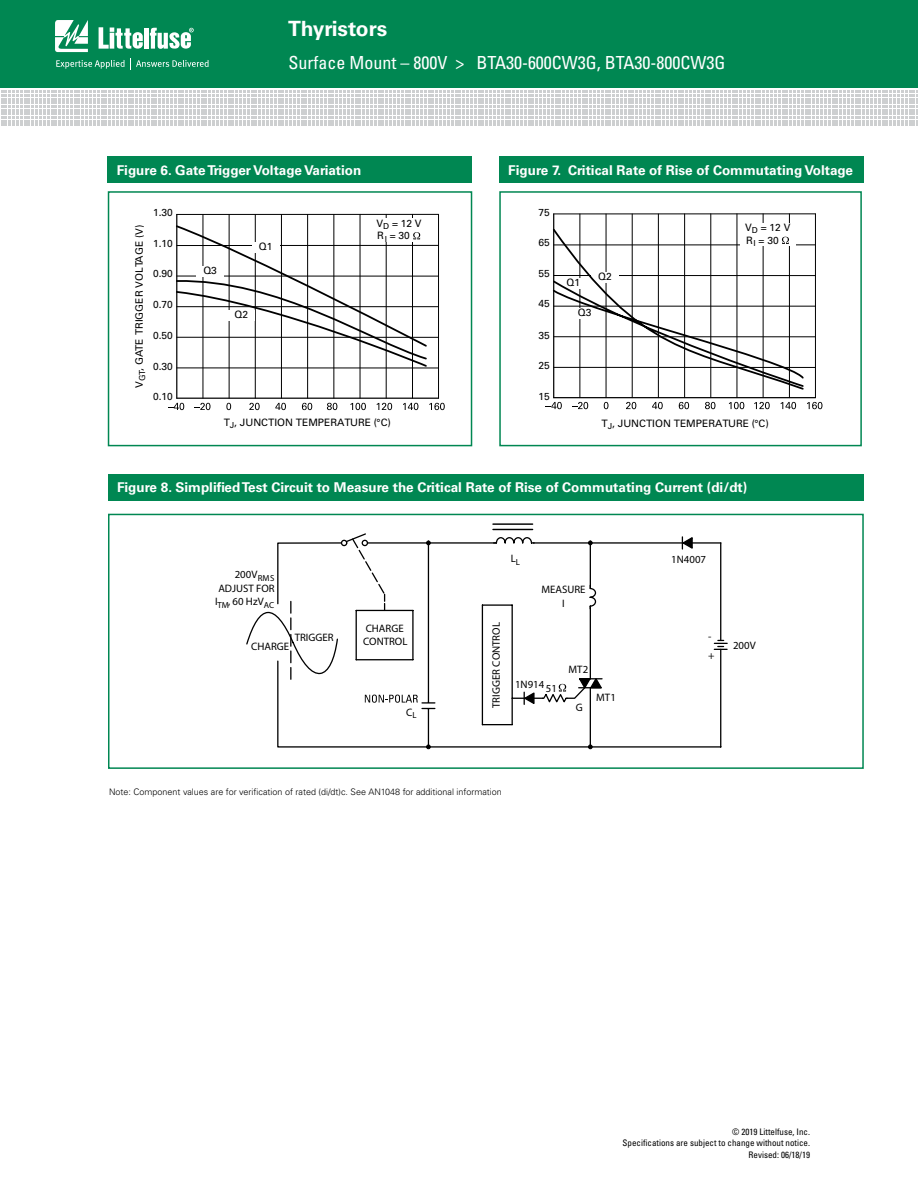
<style>
.page{position:relative;width:918px;height:1188px;background:#fff}
.page>*{position:absolute;margin:0;border:0;box-sizing:border-box;transform-origin:0 0}
.t1{font:700 21px "Univers LT Std";color:#fff}
.t2{font:condensed 18px "Univers LT Std";color:#fff}
.t3{font:700 13.5px "Univers LT Std";color:#fff}
.t4{font:10.8px/13.5px "Myriad Pro";color:#000;text-align:center}
.t5{font:10.2px/12.8px "Univers LT Std";color:#000}
.t6{font:300 9px "Univers LT Std";color:#000}
.t7{font:condensed 9px/10.8px "Univers LT Std";color:#000;text-align:right}
.s1{font-stretch:condensed}
</style>
<div class="page">
<div style="left:0;top:0;width:918px;height:88px;background:#008752"></div>
<svg style="left:1px;top:91px;width:917px;height:35px"></svg>
<svg style="left:55px;top:20px;width:33px;height:32px"></svg>
<hr style="left:144px;top:28px;width:4px;height:21px;background:#fff">
<svg style="left:150px;top:28px;width:44px;height:21px"></svg>
<svg style="left:99px;top:27px;width:44px;height:22px"></svg>
<svg style="left:56px;top:58px;width:153px;height:11px"></svg>
<hr style="left:438px;top:214px;width:1px;height:184px;background:#000">
<hr style="left:412px;top:214px;width:1px;height:184px;background:#000">
<hr style="left:386px;top:214px;width:1px;height:184px;background:#000">
<hr style="left:360px;top:214px;width:1px;height:184px;background:#000">
<hr style="left:334px;top:214px;width:1px;height:184px;background:#000">
<hr style="left:307px;top:214px;width:1px;height:184px;background:#000">
<hr style="left:281px;top:215px;width:1px;height:183px;background:#000">
<hr style="left:255px;top:215px;width:1px;height:183px;background:#000">
<hr style="left:229px;top:215px;width:1px;height:183px;background:#000">
<hr style="left:203px;top:215px;width:1px;height:183px;background:#000">
<hr style="left:176px;top:214px;width:1px;height:184px;background:#000">
<hr style="left:177px;top:214px;width:262px;height:1px;background:#000">
<hr style="left:177px;top:245px;width:262px;height:1px;background:#000">
<hr style="left:177px;top:276px;width:262px;height:1px;background:#000">
<hr style="left:177px;top:306px;width:262px;height:1px;background:#000">
<hr style="left:177px;top:337px;width:262px;height:1px;background:#000">
<hr style="left:177px;top:368px;width:262px;height:1px;background:#000">
<hr style="left:177px;top:398px;width:262px;height:1px;background:#000">
<svg style="left:168px;top:403px;width:16px;height:7px"></svg>
<svg style="left:194px;top:403px;width:16px;height:7px"></svg>
<svg style="left:226px;top:403px;width:5px;height:7px"></svg>
<svg style="left:249px;top:403px;width:11px;height:7px"></svg>
<svg style="left:275px;top:403px;width:11px;height:7px"></svg>
<svg style="left:302px;top:403px;width:10px;height:7px"></svg>
<svg style="left:327px;top:403px;width:10px;height:7px"></svg>
<svg style="left:351px;top:403px;width:15px;height:7px"></svg>
<svg style="left:377px;top:403px;width:15px;height:7px"></svg>
<svg style="left:403px;top:403px;width:15px;height:7px"></svg>
<svg style="left:429px;top:403px;width:16px;height:7px"></svg>
<div style="left:371px;top:219px;width:56px;height:23px;background:#fff"></div>
<svg style="left:176px;top:224px;width:252px;height:144px"></svg>
<div style="left:108px;top:191px;width:364px;height:255px;border:2px solid #008752"></div>
<div style="left:108px;top:156px;width:364px;height:27px;background:#008752"></div>
<div style="left:499px;top:156px;width:365px;height:27px;background:#008752"></div>
<hr style="left:815px;top:214px;width:1px;height:184px;background:#000">
<hr style="left:789px;top:214px;width:1px;height:184px;background:#000">
<hr style="left:763px;top:214px;width:1px;height:184px;background:#000">
<hr style="left:737px;top:214px;width:1px;height:184px;background:#000">
<hr style="left:711px;top:214px;width:1px;height:184px;background:#000">
<hr style="left:684px;top:214px;width:1px;height:184px;background:#000">
<hr style="left:658px;top:214px;width:1px;height:184px;background:#000">
<hr style="left:632px;top:214px;width:1px;height:184px;background:#000">
<hr style="left:606px;top:214px;width:1px;height:184px;background:#000">
<hr style="left:580px;top:214px;width:1px;height:184px;background:#000">
<hr style="left:553px;top:214px;width:1px;height:184px;background:#000">
<hr style="left:554px;top:214px;width:261px;height:1px;background:#000">
<hr style="left:554px;top:245px;width:261px;height:1px;background:#000">
<hr style="left:554px;top:275px;width:261px;height:1px;background:#000">
<hr style="left:554px;top:306px;width:261px;height:1px;background:#000">
<hr style="left:554px;top:336px;width:261px;height:1px;background:#000">
<hr style="left:554px;top:367px;width:261px;height:1px;background:#000">
<hr style="left:554px;top:397px;width:261px;height:1px;background:#000">
<div style="left:740px;top:223px;width:56px;height:23px;background:#fff"></div>
<svg style="left:546px;top:402px;width:16px;height:7px"></svg>
<svg style="left:572px;top:402px;width:16px;height:7px"></svg>
<svg style="left:604px;top:402px;width:4px;height:7px"></svg>
<svg style="left:626px;top:402px;width:10px;height:7px"></svg>
<svg style="left:652px;top:402px;width:11px;height:7px"></svg>
<svg style="left:679px;top:402px;width:10px;height:7px"></svg>
<svg style="left:705px;top:402px;width:10px;height:7px"></svg>
<svg style="left:729px;top:402px;width:15px;height:7px"></svg>
<svg style="left:754px;top:402px;width:16px;height:7px"></svg>
<svg style="left:781px;top:402px;width:15px;height:7px"></svg>
<svg style="left:807px;top:402px;width:15px;height:7px"></svg>
<svg style="left:552px;top:227px;width:253px;height:164px"></svg>
<div style="left:499px;top:191px;width:363px;height:255px;border:2px solid #008752"></div>
<div style="left:108px;top:474px;width:756px;height:27px;background:#008752"></div>
<svg style="left:277px;top:711px;width:445px;height:37px"></svg>
<svg style="left:588px;top:744px;width:5px;height:5px"></svg>
<svg style="left:426px;top:744px;width:5px;height:5px"></svg>
<svg style="left:246px;top:533px;width:482px;height:178px"></svg>
<div style="left:108px;top:514px;width:756px;height:255px;border:2px solid #008752"></div>
<hr style="left:493px;top:523px;width:40px;height:2px;background:#000">
<hr style="left:493px;top:529px;width:40px;height:1px;background:#000">
<h1 class="t1" style="left:288px;top:16px;width:101px">Thyristors</h1>
<h2 class="t2" style="left:288px;top:51px;width:439px">Surface Mount – 800V &gt; BTA30-600CW3G, BTA30-800CW3G</h2>
<p class="t3" style="left:117px;top:162px;width:246px">Figure 6. Gate Trigger Voltage Variation</p>
<p class="t3" style="left:508px;top:162px;width:346px">Figure 7. Critical Rate of Rise of Commutating Voltage</p>
<p class="t5" style="left:133px;top:388px;width:165px;rotate:-90deg">V<sub>GT</sub>, GATE TRIGGER VOLTAGE (V)</p>
<p class="t5" style="left:153px;top:206px;width:21px">1.30</p>
<p class="t5" style="left:153px;top:237px;width:21px">1.10</p>
<p class="t5" style="left:153px;top:268px;width:21px">0.90</p>
<p class="t5" style="left:153px;top:299px;width:21px">0.70</p>
<p class="t5" style="left:153px;top:329px;width:21px">0.50</p>
<p class="t5" style="left:153px;top:360px;width:21px">0.30</p>
<p class="t5" style="left:153px;top:390px;width:21px">0.10</p>
<p class="t5" style="left:203px;top:264px;width:15px">Q3</p>
<p class="t5" style="left:259px;top:240px;width:15px">Q1</p>
<p class="t5" style="left:234px;top:308px;width:15px">Q2</p>
<p class="t5" style="left:376px;top:217px;width:47px">V<sub>D</sub> = 12 V<br>R<sub>I</sub> = 30</p>
<p class="t5" style="left:224px;top:416px;width:169px">T<sub>J</sub>, JUNCTION TEMPERATURE (<span class="s1">°</span>C)</p>
<p class="t5" style="left:538px;top:206px;width:13px">75</p>
<p class="t5" style="left:538px;top:236px;width:13px">65</p>
<p class="t5" style="left:538px;top:267px;width:13px">55</p>
<p class="t5" style="left:538px;top:298px;width:13px">45</p>
<p class="t5" style="left:538px;top:329px;width:13px">35</p>
<p class="t5" style="left:538px;top:360px;width:13px">25</p>
<p class="t5" style="left:538px;top:390px;width:13px">15</p>
<p class="t5" style="left:566px;top:276px;width:15px">Q1</p>
<p class="t5" style="left:598px;top:270px;width:15px">Q2</p>
<p class="t5" style="left:578px;top:306px;width:15px">Q3</p>
<p class="t5" style="left:745px;top:221px;width:47px">V<sub>D</sub> = 12 V<br>R<sub>I</sub> = 30</p>
<p class="t5" style="left:602px;top:417px;width:169px">T<sub>J</sub>, JUNCTION TEMPERATURE (<span class="s1">°</span>C)</p>
<p class="t3" style="left:117px;top:479px;width:632px">Figure 8. Simplified Test Circuit to Measure the Critical Rate of Rise of Commutating Current (di/dt)</p>
<p class="t4" style="left:215px;top:568px;width:61px;text-align:justify;text-indent:20px">200 V<sub>RMS </sub>ADJUST FOR I<sub>TM</sub>, 60 Hz V<sub>AC</sub></p>
<p class="t4" style="left:295px;top:630px;width:40px">TRIGGER</p>
<p class="t4" style="left:251px;top:639px;width:40px">CHARGE</p>
<p class="t4" style="left:363px;top:621px;width:46px;text-align:left">CHARGE<br>CONTROL</p>
<p class="t4" style="left:406px;top:705px;width:12px">C<sub>L</sub></p>
<p class="t4" style="left:489px;top:708px;width:87px;rotate:-90deg">TRIGGER CONTROL</p>
<p class="t4" style="left:511px;top:552px;width:11px">L<sub>L</sub></p>
<p class="t4" style="left:671px;top:552px;width:36px">1N4007</p>
<p class="t4" style="left:541px;top:583px;width:46px">MEASURE<br>I</p>
<p class="t4" style="left:515px;top:677px;width:31px">1N914</p>
<p class="t4" style="left:546px;top:681px;width:13px">51</p>
<p class="t4" style="left:569px;top:663px;width:21px">MT2</p>
<p class="t4" style="left:576px;top:700px;width:8px">G</p>
<p class="t4" style="left:596px;top:690px;width:21px">MT1</p>
<p class="t4" style="left:708px;top:629px;width:5px">-</p>
<p class="t4" style="left:708px;top:649px;width:8px">+</p>
<p class="t4" style="left:733px;top:639px;width:24px">200 V</p>
<p class="t6" style="left:109px;top:787px;width:394px">Note: Component values are for verification of rated (di/dt)c. See AN1048 for additional information</p>
<p class="t7" style="left:623px;top:1126px;width:189px">© 2019 Littelfuse, Inc.<br>Specifications are subject to change without notice.</p>
<p class="t7" style="left:749px;top:1149px;width:63px">Revised: 06/18/19</p>
</div>
